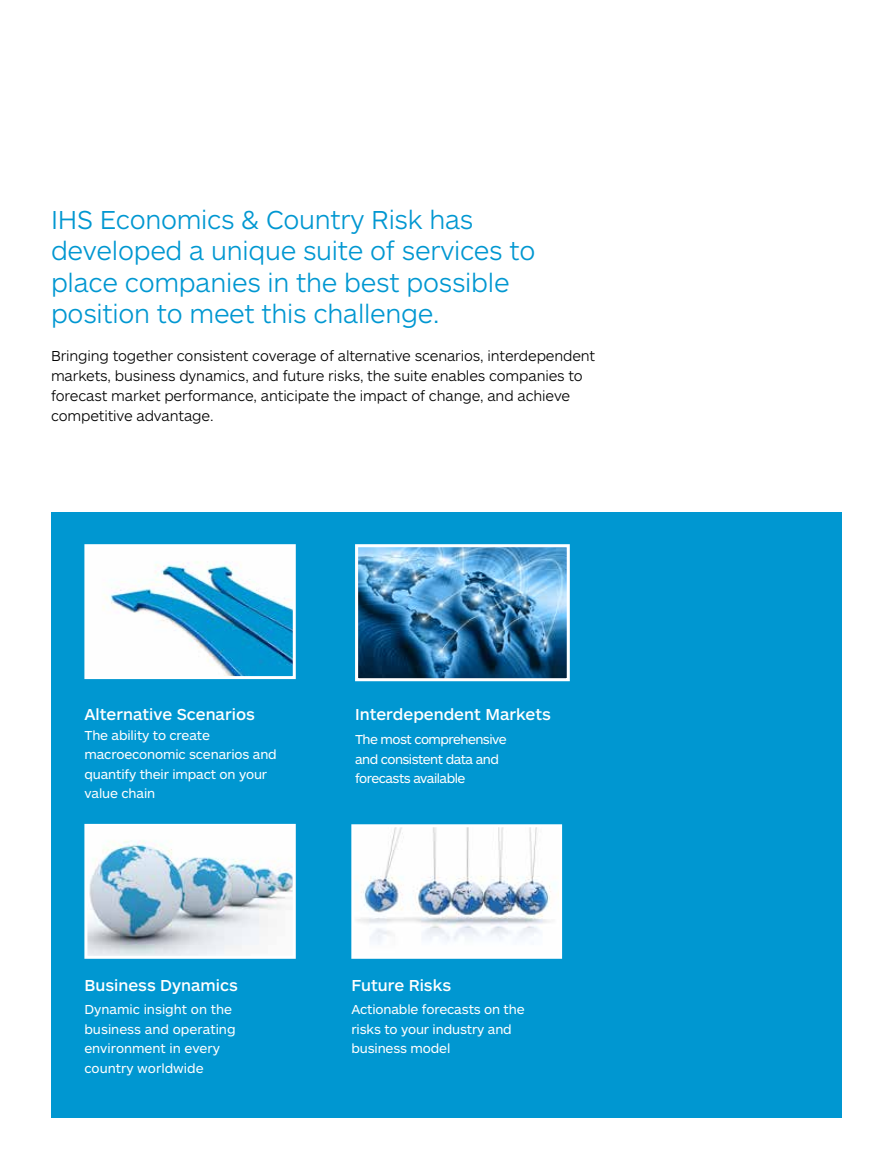
<style>
.page{position:relative;width:893px;height:1170px;background:#fff}
.page>*{position:absolute;margin:0;border:0;box-sizing:border-box;transform-origin:0 0}
.t1{font:300 27px/31.5px "ARS Maquette Pro";letter-spacing:-.01em;color:#0097d1}
.t2{font:500 16.5px "ARS Maquette Pro";color:#fff}
.t3{font:300 15px/20.2px "ARS Maquette Pro";letter-spacing:-.01em;color:#000}
.t4{font:13.5px/19.5px "ARS Maquette Pro";letter-spacing:-.01em;color:#fff}
.t5{font:13.5px/19.5px "ARS Maquette Pro";letter-spacing:-.04em;color:#fff}
</style>
<div class="page">
<div style="left:51px;top:512px;width:791px;height:606px;background:#0097d1"></div>
<img style="left:88px;top:548px;width:204px;height:127px">
<div style="left:84px;top:544px;width:212px;height:135px;border:3px solid #fff"></div>
<img style="left:359px;top:548px;width:207px;height:129px">
<div style="left:355px;top:544px;width:215px;height:137px;border:3px solid #fff"></div>
<img style="left:355px;top:828px;width:203px;height:126px">
<div style="left:351px;top:824px;width:211px;height:134px;border:3px solid #fff"></div>
<img style="left:88px;top:827px;width:204px;height:127px">
<div style="left:84px;top:823px;width:212px;height:135px;border:3px solid #fff"></div>
<h1 class="t1" style="left:51px;top:202px;width:486px">IHS Economics &amp; Country Risk has developed a unique suite of services to place companies in the best possible position to meet this challenge.</h1>
<p class="t3" style="left:51px;top:344px;width:546px">Bringing together consistent coverage of alternative scenarios, interdependent markets, business dynamics, and future risks, the suite enables companies to forecast market performance, anticipate the impact of change, and achieve competitive advantage.</p>
<p class="t2" style="left:84px;top:704px;width:172px">Alternative Scenarios</p>
<p class="t4" style="left:84px;top:724px;width:194px">The ability to create macroeconomic scenarios and quantify their impact on your value chain</p>
<p class="t2" style="left:84px;top:974px;width:155px">Business Dynamics</p>
<p class="t4" style="left:84px;top:999px;width:153px">Dynamic insight on the business and operating environment in every country worldwide</p>
<p class="t2" style="left:355px;top:704px;width:197px">Interdependent Markets</p>
<p class="t5" style="left:355px;top:729px;width:153px">The most comprehensive and consistent data and forecasts available</p>
<p class="t2" style="left:351px;top:974px;width:101px">Future Risks</p>
<p class="t4" style="left:351px;top:999px;width:175px">Actionable forecasts on the risks to your industry and business model</p>
</div>
